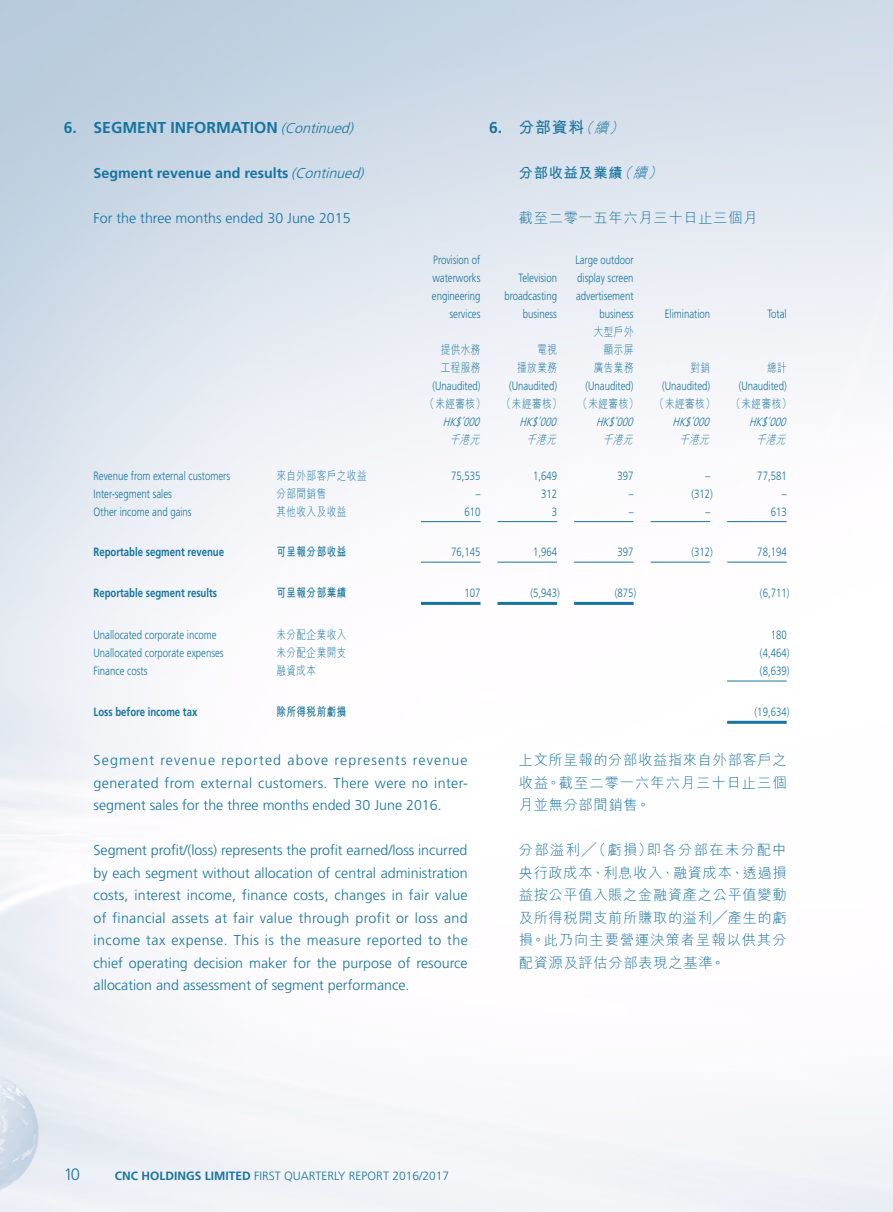
<style>
.page{position:relative;width:893px;height:1212px;background:#fff}
.page>*{position:absolute;margin:0;border:0;box-sizing:border-box;transform-origin:0 0}
.t1{font:300 16.5px "Frutiger LT Std";color:#16749e}
.Heading_1{font:700 15.75px "Frutiger LT Std";color:#16749e}
.C_Heading_1{font:700 15.75px "M Hei HK";color:#16749e}
.Body_Text{font:300 14.25px/22.5px "Frutiger LT Std";color:#16749e;text-align:justify}
.C_Body_Text{font:300 14.25px/22.5px "M Hei HK";letter-spacing:.05em;color:#16749e;text-align:justify}
.Heading_2{font:700 14.25px "Frutiger LT Std";color:#16749e}
.C_Heading_2{font:700 14.25px "M Hei HK";letter-spacing:.05em;color:#16749e}
.Body_Text-2{font:300 12px "Frutiger LT Std";color:#16749e;scale:.8 1}
.Body_Text-3{font:300 12px "M Hei HK";letter-spacing:.05em;color:#16749e;scale:.8 1}
.Body_Text-4{font:700 12px "Frutiger LT Std";color:#16749e;scale:.8 1}
.Body_Text-5{font:300 12px "Frutiger LT Std";color:#16749e}
.Body_Text-6{font:italic 300 12px "Frutiger LT Std";color:#16749e;scale:.8 1}
.Body_Text-7{font:700 12px "M Hei HK";letter-spacing:.05em;color:#16749e;scale:.8 1}
.Body_Text-8{font:italic 300 12px "M Hei HK";color:#16749e;scale:.8 1}
.s1{font-weight:300;font-style:italic;font-size:14.25px}
.s2{font-weight:300;font-style:italic}
.s3{font-family:"Frutiger LT Std"}
.s4{font-weight:700}
</style>
<div class="page">
<hr style="left:421px;top:521px;width:59px;height:1px;background:#16749e">
<hr style="left:497px;top:521px;width:60px;height:1px;background:#16749e">
<hr style="left:574px;top:521px;width:60px;height:1px;background:#16749e">
<hr style="left:651px;top:521px;width:59px;height:1px;background:#16749e">
<hr style="left:727px;top:521px;width:60px;height:1px;background:#16749e">
<hr style="left:421px;top:562px;width:59px;height:1px;background:#16749e">
<hr style="left:497px;top:562px;width:60px;height:1px;background:#16749e">
<hr style="left:574px;top:562px;width:60px;height:1px;background:#16749e">
<hr style="left:651px;top:562px;width:59px;height:1px;background:#16749e">
<hr style="left:727px;top:562px;width:60px;height:1px;background:#16749e">
<hr style="left:421px;top:602px;width:59px;height:3px;background:#16749e">
<hr style="left:497px;top:602px;width:60px;height:3px;background:#16749e">
<hr style="left:574px;top:602px;width:60px;height:3px;background:#16749e">
<hr style="left:727px;top:681px;width:60px;height:1px;background:#16749e">
<hr style="left:727px;top:721px;width:60px;height:3px;background:#16749e">
<p class="Heading_1" style="left:64px;top:118px;width:295px">6. SEGMENT INFORMATION <span class="s1">(Continued)</span></p>
<p class="Heading_2" style="left:94px;top:165px;width:276px">Segment revenue and results <span class="s2">(Continued)</span></p>
<p class="Body_Text" style="left:94px;top:207px;width:259px">For the three months ended 30 June 2015</p>
<p class="C_Heading_1" style="left:489px;top:116px;width:140px"><span class="s3">6.</span> 分部資料<span class="s1">（續）</span></p>
<p class="C_Heading_2" style="left:519px;top:163px;width:148px">分部收益及業績<span class="s2">（續）</span></p>
<p class="C_Body_Text" style="left:519px;top:206px;width:240px">截至二零一五年六月三十日止三個月</p>
<p class="Body_Text-2" style="left:433px;top:253px;width:61px">Provision of</p>
<p class="Body_Text-2" style="left:432px;top:271px;width:61px">waterworks</p>
<p class="Body_Text-2" style="left:432px;top:289px;width:62px">engineering</p>
<p class="Body_Text-2" style="left:450px;top:307px;width:40px">services</p>
<p class="Body_Text-3" style="left:441px;top:343px;width:51px">提供水務</p>
<p class="Body_Text-3" style="left:441px;top:361px;width:51px">工程服務</p>
<p class="Body_Text-2" style="left:519px;top:271px;width:50px">Television</p>
<p class="Body_Text-2" style="left:504px;top:289px;width:67px">broadcasting</p>
<p class="Body_Text-2" style="left:523px;top:307px;width:44px">business</p>
<p class="Body_Text-3" style="left:537px;top:343px;width:26px">電視</p>
<p class="Body_Text-3" style="left:517px;top:361px;width:51px">播放業務</p>
<p class="Body_Text-2" style="left:575px;top:253px;width:74px">Large outdoor</p>
<p class="Body_Text-2" style="left:577px;top:271px;width:72px">display screen</p>
<p class="Body_Text-2" style="left:576px;top:289px;width:73px">advertisement</p>
<p class="Body_Text-2" style="left:599px;top:307px;width:44px">business</p>
<p class="Body_Text-2" style="left:665px;top:307px;width:58px">Elimination</p>
<p class="Body_Text-2" style="left:767px;top:307px;width:25px">Total</p>
<p class="Body_Text-3" style="left:594px;top:325px;width:51px">大型戶外</p>
<p class="Body_Text-3" style="left:604px;top:343px;width:39px">顯示屏</p>
<p class="Body_Text-3" style="left:594px;top:361px;width:51px">廣告業務</p>
<p class="Body_Text-3" style="left:690px;top:361px;width:26px">對銷</p>
<p class="Body_Text-3" style="left:767px;top:361px;width:26px">總計</p>
<p class="Body_Text-2" style="left:432px;top:379px;width:62px">(Unaudited)</p>
<p class="Body_Text-2" style="left:509px;top:379px;width:62px">(Unaudited)</p>
<p class="Body_Text-2" style="left:586px;top:379px;width:62px">(Unaudited)</p>
<p class="Body_Text-2" style="left:662px;top:379px;width:62px">(Unaudited)</p>
<p class="Body_Text-2" style="left:739px;top:379px;width:62px">(Unaudited)</p>
<p class="Body_Text-3" style="left:425px;top:397px;width:77px">（未經審核）</p>
<p class="Body_Text-3" style="left:501px;top:397px;width:77px">（未經審核）</p>
<p class="Body_Text-3" style="left:578px;top:397px;width:77px">（未經審核）</p>
<p class="Body_Text-3" style="left:654px;top:397px;width:77px">（未經審核）</p>
<p class="Body_Text-3" style="left:731px;top:397px;width:77px">（未經審核）</p>
<p class="Body_Text-6" style="left:443px;top:415px;width:52px">HK$’000</p>
<p class="Body_Text-6" style="left:519px;top:415px;width:52px">HK$’000</p>
<p class="Body_Text-6" style="left:596px;top:415px;width:52px">HK$’000</p>
<p class="Body_Text-6" style="left:673px;top:415px;width:52px">HK$’000</p>
<p class="Body_Text-6" style="left:749px;top:415px;width:52px">HK$’000</p>
<p class="Body_Text-8" style="left:449px;top:433px;width:43px">千港元</p>
<p class="Body_Text-8" style="left:526px;top:433px;width:43px">千港元</p>
<p class="Body_Text-8" style="left:603px;top:433px;width:43px">千港元</p>
<p class="Body_Text-8" style="left:679px;top:433px;width:43px">千港元</p>
<p class="Body_Text-8" style="left:756px;top:433px;width:43px">千港元</p>
<p class="Body_Text-2" style="left:94px;top:469px;width:172px">Revenue from external customers</p>
<p class="Body_Text-3" style="left:276px;top:469px;width:114px">來自外部客戶之收益</p>
<p class="Body_Text-2" style="left:451px;top:469px;width:38px">75,535</p>
<p class="Body_Text-2" style="left:533px;top:469px;width:32px">1,649</p>
<p class="Body_Text-2" style="left:618px;top:469px;width:22px">397</p>
<p class="Body_Text-2" style="left:705px;top:469px;width:8px">–</p>
<p class="Body_Text-2" style="left:757px;top:469px;width:38px">77,581</p>
<p class="Body_Text-2" style="left:94px;top:487px;width:100px">Inter-segment sales</p>
<p class="Body_Text-3" style="left:276px;top:487px;width:64px">分部間銷售</p>
<p class="Body_Text-2" style="left:476px;top:487px;width:8px">–</p>
<p class="Body_Text-2" style="left:541px;top:487px;width:22px">312</p>
<p class="Body_Text-2" style="left:629px;top:487px;width:8px">–</p>
<p class="Body_Text-2" style="left:691px;top:487px;width:28px">(312)</p>
<p class="Body_Text-2" style="left:782px;top:487px;width:8px">–</p>
<p class="Body_Text-2" style="left:94px;top:505px;width:124px">Other income and gains</p>
<p class="Body_Text-3" style="left:276px;top:505px;width:89px">其他收入及收益</p>
<p class="Body_Text-2" style="left:464px;top:505px;width:22px">610</p>
<p class="Body_Text-2" style="left:552px;top:505px;width:8px">3</p>
<p class="Body_Text-2" style="left:629px;top:505px;width:8px">–</p>
<p class="Body_Text-2" style="left:705px;top:505px;width:8px">–</p>
<p class="Body_Text-2" style="left:771px;top:505px;width:22px">613</p>
<p class="Body_Text-4" style="left:94px;top:545px;width:165px">Reportable segment revenue</p>
<p class="Body_Text-7" style="left:276px;top:543px;width:89px">可呈報分部收益</p>
<p class="Body_Text-2" style="left:451px;top:545px;width:38px">76,145</p>
<p class="Body_Text-2" style="left:533px;top:545px;width:32px">1,964</p>
<p class="Body_Text-2" style="left:618px;top:545px;width:22px">397</p>
<p class="Body_Text-2" style="left:691px;top:545px;width:28px">(312)</p>
<p class="Body_Text-2" style="left:757px;top:545px;width:38px">78,194</p>
<p class="Body_Text-4" style="left:94px;top:586px;width:156px">Reportable segment results</p>
<p class="Body_Text-7" style="left:276px;top:584px;width:89px">可呈報分部業績</p>
<p class="Body_Text-2" style="left:464px;top:586px;width:22px">107</p>
<p class="Body_Text-2" style="left:530px;top:586px;width:38px">(5,943)</p>
<p class="Body_Text-2" style="left:615px;top:586px;width:28px">(875)</p>
<p class="Body_Text-2" style="left:760px;top:586px;width:38px">(6,711)</p>
<p class="Body_Text-2" style="left:94px;top:628px;width:156px">Unallocated corporate income</p>
<p class="Body_Text-3" style="left:276px;top:629px;width:89px">未分配企業收入</p>
<p class="Body_Text-2" style="left:771px;top:628px;width:22px">180</p>
<p class="Body_Text-2" style="left:94px;top:646px;width:164px">Unallocated corporate expenses</p>
<p class="Body_Text-3" style="left:276px;top:647px;width:89px">未分配企業開支</p>
<p class="Body_Text-2" style="left:760px;top:646px;width:38px">(4,464)</p>
<p class="Body_Text-2" style="left:94px;top:664px;width:69px">Finance costs</p>
<p class="Body_Text-3" style="left:276px;top:665px;width:51px">融資成本</p>
<p class="Body_Text-2" style="left:760px;top:664px;width:38px">(8,639)</p>
<p class="Body_Text-4" style="left:94px;top:705px;width:131px">Loss before income tax</p>
<p class="Body_Text-7" style="left:276px;top:703px;width:89px">除所得稅前虧損</p>
<p class="Body_Text-2" style="left:755px;top:705px;width:45px">(19,634)</p>
<p class="Body_Text" style="left:94px;top:749px;width:376px">Segment revenue reported above represents revenue generated from external customers. There were no inter&shy;segment sales for the three months ended 30 June 2016.</p>
<p class="Body_Text" style="left:94px;top:839px;width:376px">Segment profit/(loss) represents the profit earned/loss incurred by each segment without allocation of central administration costs, interest income, finance costs, changes in fair value of financial assets at fair value through profit or loss and income tax expense. This is the measure reported to the chief operating decision maker for the purpose of resource allocation and assessment of segment performance.</p>
<p class="C_Body_Text" style="left:519px;top:748px;width:269px">上文所呈報的分部收益指來自外部客戶之收益。截至二零一六年六月三十日止三個月並無分部間銷售。</p>
<p class="C_Body_Text" style="left:519px;top:838px;width:269px">分部溢利╱（虧損）即各分部在未分配中央行政成本、利息收入、融資成本、透過損益按公平值入賬之金融資產之公平值變動及所得稅開支前所賺取的溢利╱產生的虧損。此乃向主要營運決策者呈報以供其分配資源及評估分部表現之基準。</p>
<p class="t1" style="left:64px;top:1165px;width:18px">10</p>
<p class="Body_Text-5" style="left:115px;top:1169px;width:336px"><span class="s4">CNC HOLDINGS LIMITED</span> FIRST QUARTERLY REPORT 2016/2017</p>
</div>
